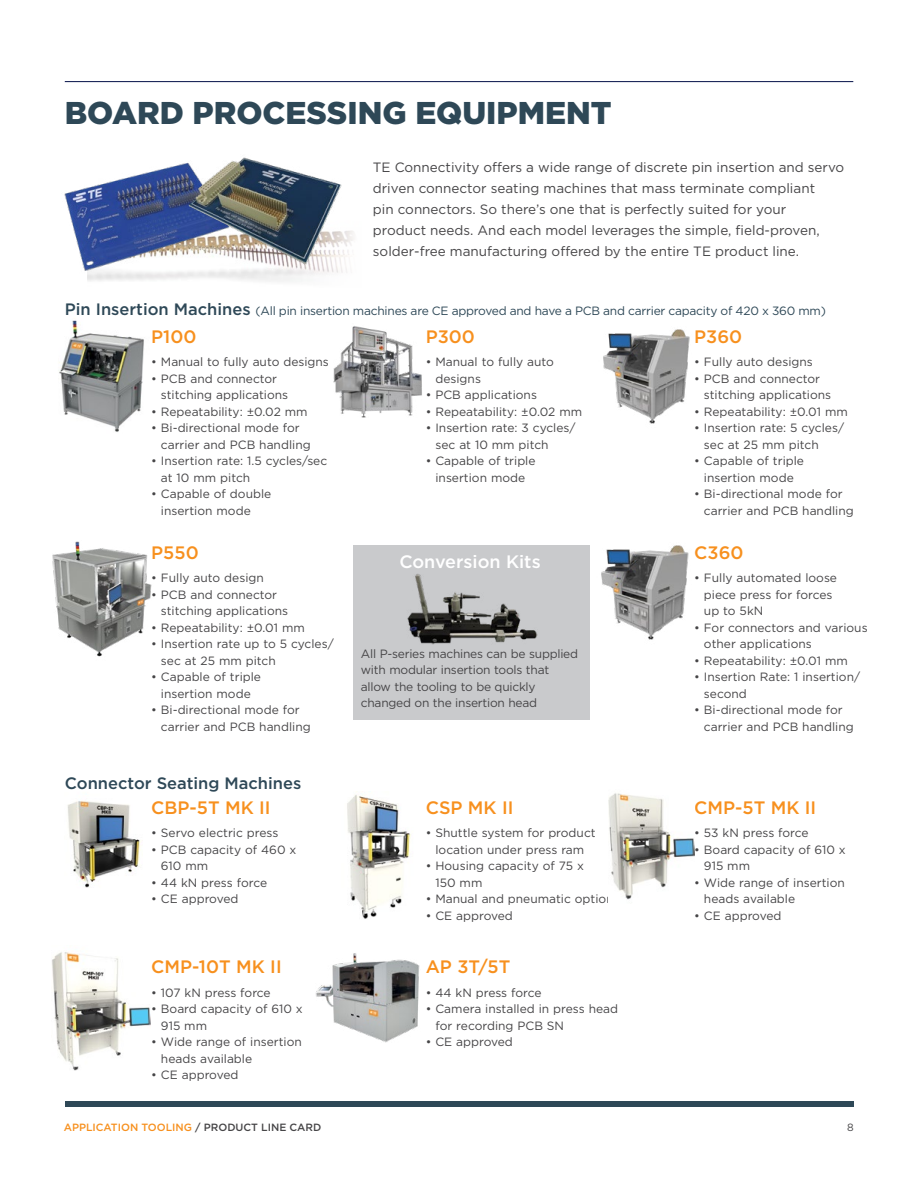
<style>
.page{position:relative;width:918px;height:1188px;background:#fff}
.page>*{position:absolute;margin:0;border:0;box-sizing:border-box;transform-origin:0 0}
.t1{font:900 31.5px "Gotham";color:#2e4857}
.t2{font:500 18px "Gotham";color:#f7901e}
.t3{font:500 18px "Gotham";color:#fff}
.t4{font:500 16.5px "Gotham";color:#2e4857}
.t5{font:13.5px/21px "Gotham";color:#464547}
.t6{font:12px/16.5px "Gotham";color:#464547}
.t7{font:12px/16.5px "Gotham";letter-spacing:-.02em;color:#464547}
.t8{font:12px "Gotham";letter-spacing:-.02em;color:#2e4857}
.t9{font:500 10.5px "Gotham";color:#f7901e}
.t10{font:10.5px "Gotham";color:#464547}
.s1{font-weight:500;font-size:16.5px}
.s2{color:#464547}
</style>
<div class="page">
<hr style="left:65px;top:81px;width:788px;height:1px;background:#1e295b">
<div style="left:65px;top:1101px;width:788px;height:6px;background:#2e4857"></div>
<div style="left:354px;top:545px;width:236px;height:175px;background:#c9cacc"></div>
<img style="left:333px;top:326px;width:89px;height:92px">
<img style="left:67px;top:801px;width:74px;height:87px">
<img style="left:347px;top:795px;width:64px;height:124px">
<img style="left:608px;top:793px;width:86px;height:107px">
<img style="left:52px;top:952px;width:98px;height:119px">
<img style="left:316px;top:953px;width:104px;height:89px">
<img style="left:52px;top:541px;width:100px;height:116px">
<img style="left:407px;top:574px;width:130px;height:71px">
<img style="left:601px;top:545px;width:88px;height:95px">
<img style="left:59px;top:320px;width:85px;height:112px">
<img style="left:603px;top:329px;width:87px;height:95px">
<img style="left:87px;top:231px;width:267px;height:51px">
<img style="left:64px;top:163px;width:169px;height:111px">
<img style="left:187px;top:157px;width:158px;height:111px">
<h1 class="t1" style="left:65px;top:91px;width:548px">BOARD PROCESSING EQUIPMENT</h1>
<p class="t5" style="left:373px;top:156px;width:473px">TE Connectivity offers a wide range of discrete pin insertion and servo driven connector seating machines that mass terminate compliant<br>pin connectors. So there’s one that is perfectly suited for your<br>product needs. And each model leverages the simple, field-proven, solder-free manufacturing offered by the entire TE product line.</p>
<p class="t8" style="left:65px;top:303px;width:763px"><span class="s1">Pin Insertion Machines</span> (All pin insertion machines are CE approved and have a PCB and carrier capacity of 420 x 360 mm)</p>
<h2 class="t2" style="left:151px;top:325px;width:47px">P100</h2>
<p class="t6" style="left:151px;top:354px;width:179px">• Manual to fully auto designs</p>
<p class="t6" style="left:161px;top:370px;width:129px;text-indent:-10px">• PCB and connector stitching applications</p>
<p class="t6" style="left:151px;top:403px;width:158px">• Repeatability: ±0.02 mm</p>
<p class="t6" style="left:161px;top:420px;width:151px;text-indent:-10px">• Bi-directional mode for carrier and PCB handling</p>
<p class="t6" style="left:161px;top:453px;width:168px;text-indent:-10px">• Insertion rate: 1.5 cycles/sec at 10 mm pitch</p>
<p class="t6" style="left:161px;top:486px;width:112px;text-indent:-10px">• Capable of double insertion mode</p>
<h2 class="t2" style="left:151px;top:541px;width:49px">P550</h2>
<p class="t6" style="left:151px;top:570px;width:114px">• Fully auto design</p>
<p class="t6" style="left:161px;top:586px;width:129px;text-indent:-10px">• PCB and connector stitching applications</p>
<p class="t6" style="left:151px;top:619px;width:155px">• Repeatability: ±0.01 mm</p>
<p class="t6" style="left:161px;top:636px;width:174px;text-indent:-10px">• Insertion rate up to 5 cycles/ sec at 25 mm pitch</p>
<p class="t6" style="left:151px;top:669px;width:111px;text-align:center">• Capable of triple insertion mode</p>
<p class="t6" style="left:161px;top:702px;width:151px;text-indent:-10px">• Bi-directional mode for carrier and PCB handling</p>
<h3 class="t4" style="left:65px;top:772px;width:238px">Connector Seating Machines</h3>
<h2 class="t2" style="left:151px;top:796px;width:121px">CBP-5T MK II</h2>
<p class="t6" style="left:151px;top:825px;width:129px">• Servo electric press</p>
<p class="t6" style="left:161px;top:841px;width:137px;text-indent:-10px">• PCB capacity of 460 x<br>610 mm</p>
<p class="t6" style="left:151px;top:874px;width:117px">• 44 kN press force</p>
<p class="t6" style="left:151px;top:891px;width:89px">• CE approved</p>
<h2 class="t2" style="left:151px;top:955px;width:132px">CMP-10T MK II</h2>
<p class="t6" style="left:151px;top:984px;width:121px">• 107 kN press force</p>
<p class="t6" style="left:161px;top:1000px;width:143px;text-indent:-10px">• Board capacity of 610 x<br>915 mm</p>
<p class="t6" style="left:161px;top:1033px;width:142px;text-indent:-10px">• Wide range of insertion heads available</p>
<p class="t6" style="left:151px;top:1066px;width:89px">• CE approved</p>
<h2 class="t2" style="left:426px;top:325px;width:51px">P300</h2>
<p class="t6" style="left:435px;top:354px;width:120px;text-indent:-10px">• Manual to fully auto designs</p>
<p class="t6" style="left:426px;top:387px;width:113px">• PCB applications</p>
<p class="t6" style="left:426px;top:403px;width:158px">• Repeatability: ±0.02 mm</p>
<p class="t6" style="left:435px;top:420px;width:142px;text-indent:-10px">• Insertion rate: 3 cycles/ sec at 10 mm pitch</p>
<p class="t6" style="left:426px;top:453px;width:111px;text-align:center">• Capable of triple insertion mode</p>
<h2 class="t3" style="left:399px;top:549px;width:143px">Conversion Kits</h2>
<p class="t7" style="left:361px;top:645px;width:219px">All P-series machines can be supplied with modular insertion tools that allow the tooling to be quickly changed on the insertion head</p>
<h2 class="t2" style="left:426px;top:796px;width:89px">CSP MK II</h2>
<p class="t6" style="left:426px;top:825px;width:171px;text-align:center">• Shuttle system for product location under press ram</p>
<p class="t6" style="left:435px;top:858px;width:150px;text-indent:-10px">• Housing capacity of 75 x<br>150 mm</p>
<p class="t6" style="left:426px;top:891px;width:190px">• Manual and pneumatic option</p>
<p class="t6" style="left:426px;top:907px;width:89px">• CE approved</p>
<h2 class="t2" style="left:426px;top:955px;width:86px">AP 3T/5T</h2>
<p class="t6" style="left:426px;top:984px;width:117px">• 44 kN press force</p>
<p class="t6" style="left:435px;top:1000px;width:184px;text-indent:-10px">• Camera installed in press head for recording PCB SN</p>
<p class="t6" style="left:426px;top:1033px;width:89px">• CE approved</p>
<h2 class="t2" style="left:694px;top:325px;width:49px">P360</h2>
<p class="t6" style="left:694px;top:354px;width:120px">• Fully auto designs</p>
<p class="t6" style="left:704px;top:370px;width:129px;text-indent:-10px">• PCB and connector stitching applications</p>
<p class="t6" style="left:694px;top:403px;width:155px">• Repeatability: ±0.01 mm</p>
<p class="t6" style="left:704px;top:420px;width:142px;text-indent:-10px">• Insertion rate: 5 cycles/ sec at 25 mm pitch</p>
<p class="t6" style="left:694px;top:453px;width:111px;text-align:center">• Capable of triple insertion mode</p>
<p class="t6" style="left:704px;top:486px;width:151px;text-indent:-10px">• Bi-directional mode for carrier and PCB handling</p>
<h2 class="t2" style="left:694px;top:541px;width:51px">C360</h2>
<p class="t6" style="left:704px;top:570px;width:135px;text-indent:-10px">• Fully automated loose piece press for forces up to 5kN</p>
<p class="t6" style="left:704px;top:619px;width:165px;text-indent:-10px">• For connectors and various other applications</p>
<p class="t6" style="left:694px;top:652px;width:155px">• Repeatability: ±0.01 mm</p>
<p class="t6" style="left:704px;top:669px;width:158px;text-indent:-10px">• Insertion Rate: 1 insertion/ second</p>
<p class="t6" style="left:704px;top:702px;width:151px;text-indent:-10px">• Bi-directional mode for carrier and PCB handling</p>
<h2 class="t2" style="left:694px;top:796px;width:124px">CMP-5T MK II</h2>
<p class="t6" style="left:694px;top:825px;width:116px">• 53 kN press force</p>
<p class="t6" style="left:704px;top:841px;width:143px;text-indent:-10px">• Board capacity of 610 x<br>915 mm</p>
<p class="t6" style="left:704px;top:874px;width:142px;text-indent:-10px">• Wide range of insertion heads available</p>
<p class="t6" style="left:694px;top:907px;width:89px">• CE approved</p>
<p class="t9" style="left:64px;top:1120px;width:259px">APPLICATION TOOLING <span class="s2">/ PRODUCT LINE CARD</span></p>
<p class="t10" style="left:847px;top:1121px;width:8px">8</p>
</div>
